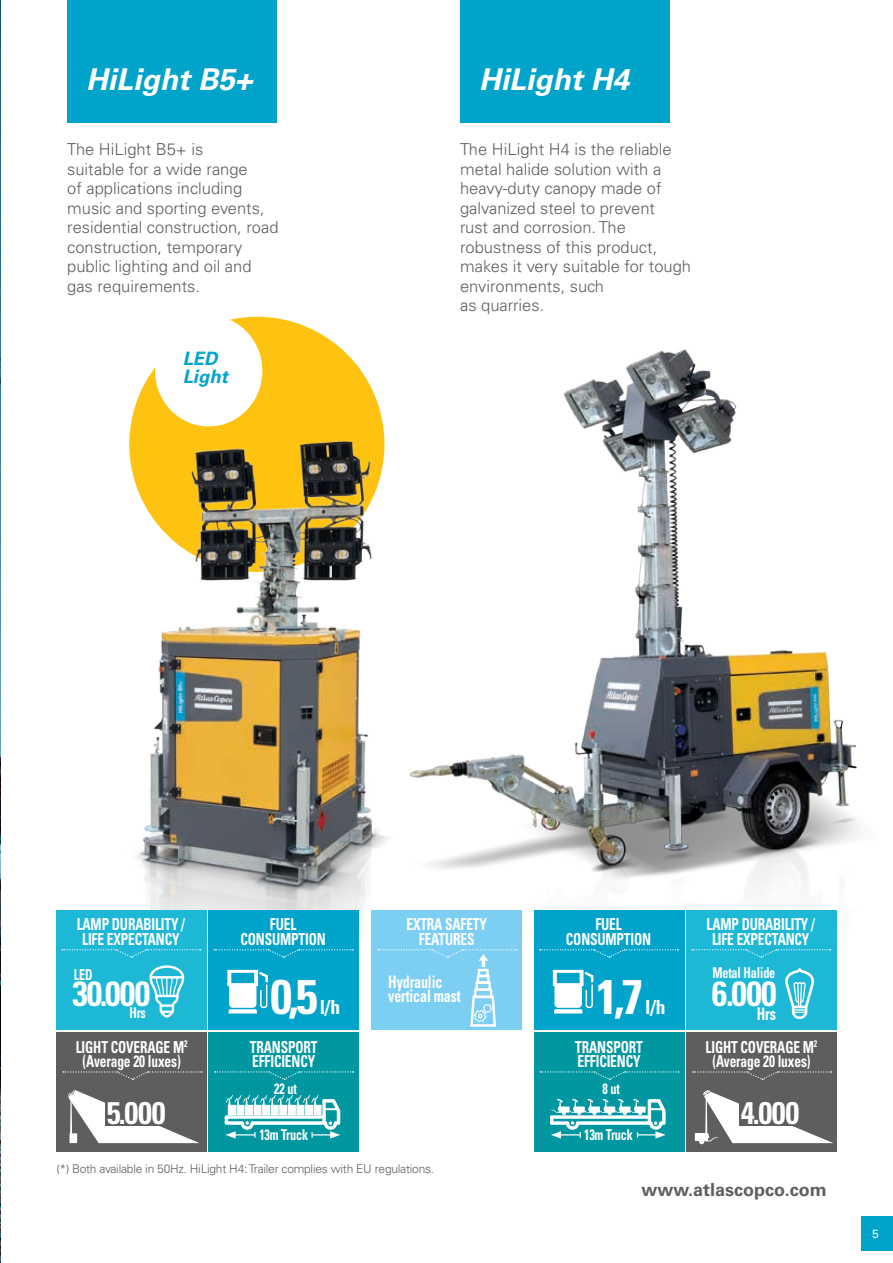
<style>
.page{position:relative;width:893px;height:1263px;background:#fff}
.page>*{position:absolute;margin:0;border:0;box-sizing:border-box;transform-origin:0 0}
.t1{font:700 condensed 48.6px "Univers LT Std";color:#fff}
.t2{font:700 condensed 34.95px "Univers LT Std";letter-spacing:-.02em;color:#fff}
.t3{font:700 condensed 31.2px "Univers LT Std";letter-spacing:-.01em;color:#fff}
.t4{font:italic 700 30px "Univers LT Std";color:#fff}
.t5{font:700 condensed 19.5px "Univers LT Std";color:#fff}
.t6{font:italic 700 18.45px/18.5px "Univers LT Std";color:#00a4ca}
.t7{font:700 18px "Univers LT Std";color:#5c5e60}
.t8{font:700 condensed 17.25px/14.9px "Univers LT Std";letter-spacing:-.01em;color:#fff;scale:.81 1}
.t9{font:300 16.5px/19.5px "Univers LT Std";color:#5c5e60}
.t10{font:700 condensed 16.5px/14.9px "Univers LT Std";letter-spacing:-.01em;color:#fff;text-align:center;scale:.81 1}
.t11{font:700 condensed 15px "Univers LT Std";letter-spacing:-.01em;color:#fff;scale:.81 1}
.t12{font:300 12px "Univers LT Std";letter-spacing:-.02em;color:#5c5e60}
.t13{font:12px "Univers LT Std";color:#fff}
</style>
<div class="page">
<img style="left:0;top:0;width:1px;height:1263px">
<div style="left:129px;top:317px;width:255px;height:255px;background:#fec210;border-radius:50%"></div>
<img style="left:129px;top:429px;width:260px;height:510px">
<img style="left:409px;top:349px;width:451px;height:694px">
<div style="left:155px;top:315px;width:107px;height:111px;background:#fff;border-radius:50%"></div>
<div style="left:861px;top:1217px;width:32px;height:34px;background:#00a4ca"></div>
<div style="left:67px;top:0;width:210px;height:122px;background:#00a4ca"></div>
<div style="left:460px;top:0;width:210px;height:122px;background:#00a4ca"></div>
<div style="left:209px;top:910px;width:150px;height:120px;background:#00a4ca"></div>
<svg style="left:227px;top:970px;width:41px;height:43px"></svg>
<svg style="left:214px;top:949px;width:139px;height:9px"></svg>
<div style="left:534px;top:910px;width:150px;height:120px;background:#00a4ca"></div>
<svg style="left:553px;top:970px;width:40px;height:43px"></svg>
<svg style="left:540px;top:949px;width:138px;height:9px"></svg>
<div style="left:57px;top:1032px;width:150px;height:120px;background:#5c5e60"></div>
<svg style="left:63px;top:1071px;width:139px;height:9px"></svg>
<div style="left:371px;top:910px;width:151px;height:120px;background:#7ccff2"></div>
<div style="left:478px;top:969px;width:11px;height:8px;border:2px solid #fff"></div>
<svg style="left:378px;top:949px;width:139px;height:18px"></svg>
<div style="left:477px;top:975px;width:13px;height:9px;border:2px solid #fff"></div>
<div style="left:475px;top:981px;width:16px;height:10px;border:2px solid #fff"></div>
<div style="left:474px;top:988px;width:19px;height:10px;border:2px solid #fff"></div>
<svg style="left:470px;top:994px;width:26px;height:33px"></svg>
<div style="left:209px;top:1032px;width:150px;height:120px;background:#0097a0"></div>
<svg style="left:215px;top:1071px;width:139px;height:9px"></svg>
<svg style="left:225px;top:1095px;width:115px;height:43px"></svg>
<svg style="left:68px;top:1090px;width:131px;height:53px"></svg>
<div style="left:534px;top:1032px;width:150px;height:120px;background:#0097a0"></div>
<svg style="left:540px;top:1071px;width:139px;height:9px"></svg>
<svg style="left:550px;top:1099px;width:116px;height:39px"></svg>
<div style="left:686px;top:1032px;width:150px;height:120px;background:#5c5e60"></div>
<svg style="left:693px;top:1071px;width:139px;height:9px"></svg>
<svg style="left:695px;top:1090px;width:138px;height:54px"></svg>
<div style="left:57px;top:910px;width:150px;height:120px;background:#1cb8d6"></div>
<svg style="left:62px;top:949px;width:139px;height:9px"></svg>
<svg style="left:150px;top:965px;width:34px;height:52px"></svg>
<div style="left:686px;top:910px;width:150px;height:120px;background:#1cb8d6"></div>
<svg style="left:692px;top:949px;width:139px;height:9px"></svg>
<svg style="left:785px;top:968px;width:29px;height:51px"></svg>
<h3 class="t4" style="left:86px;top:62px;width:167px">HiLight B5+</h3>
<h3 class="t4" style="left:479px;top:62px;width:152px">HiLight H4</h3>
<p class="t9" style="left:67px;top:140px;width:213px">The HiLight B5+ is<br>suitable for a wide range<br>of applications including music and sporting events, residential construction, road construction, temporary public lighting and oil and gas requirements.</p>
<p class="t9" style="left:460px;top:140px;width:232px">The HiLight H4 is the reliable metal halide solution with a heavy-duty canopy made of galvanized steel to prevent<br>rust and corrosion. The robustness of this product, makes it very suitable for tough environments, such<br>as quarries.</p>
<p class="t6" style="left:183px;top:349px;width:47px">LED<br>Light</p>
<p class="t10" style="left:77px;top:917px;width:135px">LAMP DURABILITY /<br>LIFE EXPECTANCY</p>
<p class="t11" style="left:74px;top:965px;width:25px">LED</p>
<h2 class="t2" style="left:72px;top:972px;width:79px">30.000</h2>
<p class="t11" style="left:129px;top:1003px;width:22px">Hrs</p>
<p class="t10" style="left:241px;top:917px;width:107px">FUEL<br>CONSUMPTION</p>
<h1 class="t1" style="left:271px;top:966px;width:49px">0,5</h1>
<p class="t5" style="left:320px;top:994px;width:22px">l/h</p>
<p class="t10" style="left:406px;top:917px;width:101px">EXTRA SAFETY<br>FEATURES</p>
<p class="t8" style="left:388px;top:974px;width:91px">Hydraulic vertical mast</p>
<p class="t10" style="left:566px;top:917px;width:107px">FUEL<br>CONSUMPTION</p>
<h1 class="t1" style="left:596px;top:966px;width:49px">1,7</h1>
<p class="t5" style="left:645px;top:994px;width:22px">l/h</p>
<p class="t10" style="left:707px;top:917px;width:135px">LAMP DURABILITY /<br>LIFE EXPECTANCY</p>
<p class="t11" style="left:712px;top:963px;width:79px">Metal Halide</p>
<h2 class="t2" style="left:712px;top:972px;width:66px">6.000<sub>Hrs</sub></h2>
<p class="t10" style="left:76px;top:1039px;width:139px">LIGHT COVERAGE M<sup>2 </sup>(Average 20 luxes)</p>
<p class="t10" style="left:250px;top:1039px;width:85px;text-align:left">TRANSPORT<br>EFFICIENCY</p>
<p class="t10" style="left:575px;top:1039px;width:85px;text-align:left">TRANSPORT<br>EFFICIENCY</p>
<p class="t10" style="left:706px;top:1039px;width:139px">LIGHT COVERAGE M<sup>2 </sup>(Average 20 luxes)</p>
<p class="t11" style="left:274px;top:1079px;width:29px">22 ut</p>
<p class="t11" style="left:602px;top:1079px;width:23px">8 ut</p>
<h3 class="t3" style="left:107px;top:1094px;width:60px">5.000</h3>
<h3 class="t3" style="left:741px;top:1094px;width:60px">4.000</h3>
<p class="t11" style="left:259px;top:1125px;width:62px">13m Truck</p>
<p class="t11" style="left:584px;top:1125px;width:62px">13m Truck</p>
<p class="t12" style="left:57px;top:1161px;width:379px">(*) Both available in 50Hz. HiLight H4: Trailer complies with EU regulations.</p>
<p class="t7" style="left:641px;top:1179px;width:187px">www.atlascopco.com</p>
<p class="t13" style="left:872px;top:1227px;width:8px">5</p>
</div>
